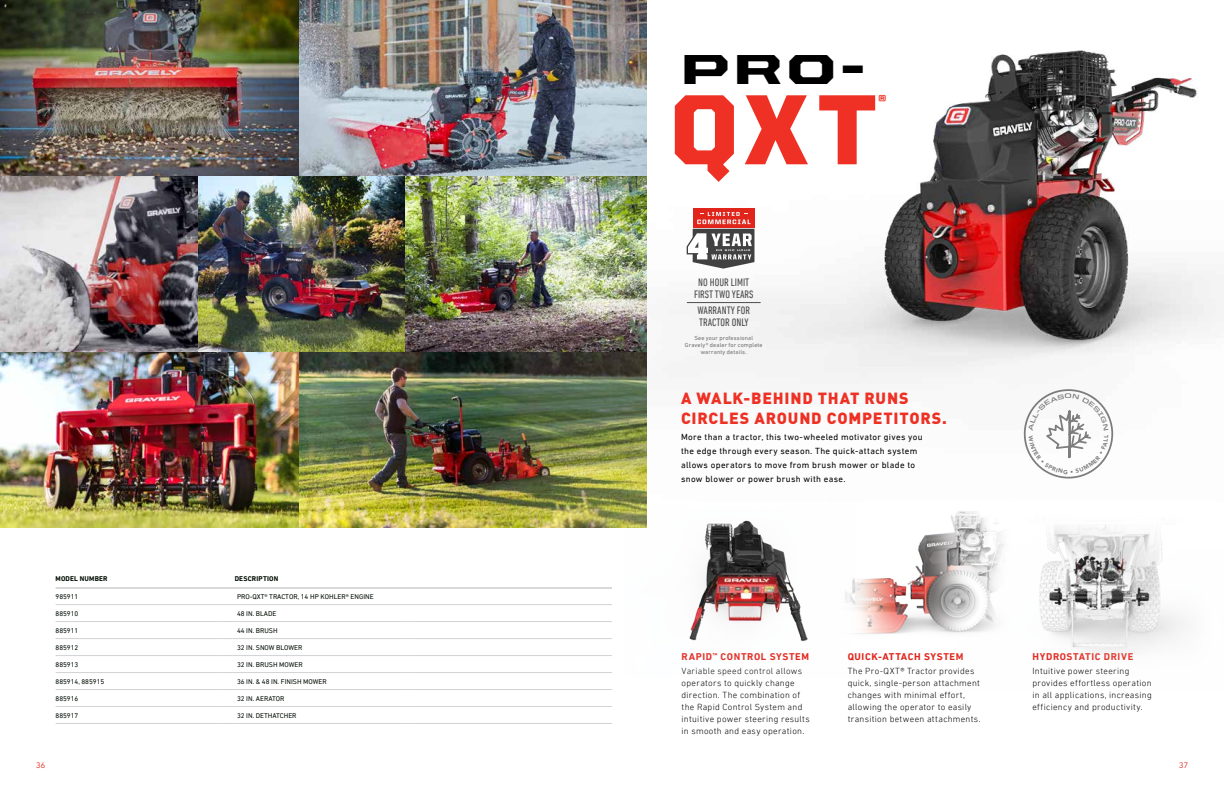
<style>
.page{position:relative;width:1224px;height:792px;background:#fff}
.page>*{position:absolute;margin:0;border:0;box-sizing:border-box;transform-origin:0 0}
.t1{font:900 100px "United Sans Reg";color:#ee3124}
.t2{font:900 42px "United Sans Ext";color:#000}
.t3{font:900 16px/20px "DIN";letter-spacing:.045em;color:#ee3124}
.t4{font:900 14.6px "United Sans Ext";color:#ee3124}
.t5{font:condensed 11px/12px "DIN Next LT Pro";color:#4d4d4f;text-align:center}
.t6{font:700 10px "DIN Next LT Pro";letter-spacing:.06em;color:#e1251b}
.t7{font:300 9px/12px "DIN Next LT Pro";letter-spacing:.03em;color:#000}
.t8{font:9px/14px "DIN Next LT Pro";letter-spacing:.04em;color:#000}
.t9{font:8px "Avenir LT Std";color:#e1251b}
.t10{font:7px "DIN Next LT Pro";color:#010c03}
.t11{font:700 7px "DIN Next LT Pro";letter-spacing:.025em;color:#010c03}
.t12{font:6px/7.2px "DIN Next LT Pro";letter-spacing:.02em;color:#6d6e71;text-align:center}
</style>
<div class="page">
<img style="left:0;top:352px;width:299px;height:176px">
<img style="left:0;top:0;width:612px;height:352px">
<img style="left:299px;top:352px;width:348px;height:176px">
<img style="left:854px;top:513px;width:103px;height:121px">
<img style="left:625px;top:505px;width:229px;height:137px">
<img style="left:957px;top:511px;width:229px;height:143px">
<hr style="left:56px;top:604px;width:165px;height:1px;background:#d1d3d4">
<svg style="left:221px;top:604px;width:12px;height:1px"></svg>
<hr style="left:233px;top:604px;width:168px;height:1px;background:#d1d3d4">
<svg style="left:401px;top:604px;width:12px;height:1px"></svg>
<hr style="left:413px;top:604px;width:199px;height:1px;background:#d1d3d4">
<hr style="left:56px;top:621px;width:165px;height:1px;background:#d1d3d4">
<svg style="left:221px;top:621px;width:12px;height:1px"></svg>
<hr style="left:233px;top:621px;width:168px;height:1px;background:#d1d3d4">
<svg style="left:401px;top:621px;width:12px;height:1px"></svg>
<hr style="left:413px;top:621px;width:199px;height:1px;background:#d1d3d4">
<hr style="left:56px;top:638px;width:165px;height:1px;background:#d1d3d4">
<svg style="left:221px;top:638px;width:12px;height:1px"></svg>
<hr style="left:233px;top:638px;width:168px;height:1px;background:#d1d3d4">
<svg style="left:401px;top:638px;width:12px;height:1px"></svg>
<hr style="left:413px;top:638px;width:199px;height:1px;background:#d1d3d4">
<hr style="left:56px;top:655px;width:165px;height:1px;background:#d1d3d4">
<svg style="left:221px;top:655px;width:12px;height:1px"></svg>
<hr style="left:233px;top:655px;width:168px;height:1px;background:#d1d3d4">
<svg style="left:401px;top:655px;width:12px;height:1px"></svg>
<hr style="left:413px;top:655px;width:199px;height:1px;background:#d1d3d4">
<hr style="left:56px;top:672px;width:165px;height:1px;background:#d1d3d4">
<svg style="left:221px;top:672px;width:12px;height:1px"></svg>
<hr style="left:233px;top:672px;width:168px;height:1px;background:#d1d3d4">
<svg style="left:401px;top:672px;width:12px;height:1px"></svg>
<hr style="left:413px;top:672px;width:199px;height:1px;background:#d1d3d4">
<hr style="left:56px;top:689px;width:165px;height:1px;background:#d1d3d4">
<svg style="left:221px;top:689px;width:12px;height:1px"></svg>
<hr style="left:233px;top:689px;width:168px;height:1px;background:#d1d3d4">
<svg style="left:401px;top:689px;width:12px;height:1px"></svg>
<hr style="left:413px;top:689px;width:199px;height:1px;background:#d1d3d4">
<hr style="left:56px;top:706px;width:165px;height:1px;background:#d1d3d4">
<svg style="left:221px;top:706px;width:12px;height:1px"></svg>
<hr style="left:233px;top:706px;width:168px;height:1px;background:#d1d3d4">
<svg style="left:401px;top:706px;width:12px;height:1px"></svg>
<hr style="left:413px;top:706px;width:199px;height:1px;background:#d1d3d4">
<hr style="left:56px;top:588px;width:165px;height:1px;background:#b1b4b6">
<svg style="left:221px;top:588px;width:12px;height:1px"></svg>
<hr style="left:233px;top:588px;width:168px;height:1px;background:#b1b4b6">
<svg style="left:401px;top:588px;width:12px;height:1px"></svg>
<hr style="left:413px;top:588px;width:199px;height:1px;background:#b1b4b6">
<hr style="left:56px;top:723px;width:165px;height:1px;background:#d1d3d4">
<svg style="left:221px;top:723px;width:12px;height:1px"></svg>
<hr style="left:233px;top:723px;width:168px;height:1px;background:#d1d3d4">
<svg style="left:401px;top:723px;width:12px;height:1px"></svg>
<hr style="left:413px;top:723px;width:199px;height:1px;background:#d1d3d4">
<img style="left:612px;top:0;width:612px;height:502px">
<div style="left:693px;top:208px;width:61px;height:20px;background:#e1251b"></div>
<svg style="left:687px;top:212px;width:67px;height:57px"></svg>
<hr style="left:687px;top:302px;width:74px;height:1px;background:#4d4d4f">
<svg style="left:1023px;top:388px;width:91px;height:91px"></svg>
<h2 class="t2" style="left:680px;top:44px;width:185px">PRO-</h2>
<h1 class="t1" style="left:670px;top:74px;width:208px">QXT</h1>
<h3 class="t4" style="left:878px;top:92px;width:9px">®</h3>
<p class="t11" style="left:56px;top:575px;width:54px">MODEL NUMBER</p>
<p class="t11" style="left:235px;top:575px;width:45px">DESCRIPTION</p>
<p class="t10" style="left:56px;top:593px;width:24px">985911</p>
<p class="t10" style="left:237px;top:592px;width:138px">PRO-QXT® TRACTOR, 14 HP KOHLER® ENGINE</p>
<p class="t10" style="left:56px;top:609px;width:24px">885910</p>
<p class="t10" style="left:237px;top:609px;width:41px">48 IN. BLADE</p>
<p class="t10" style="left:56px;top:626px;width:24px">885911</p>
<p class="t10" style="left:237px;top:626px;width:42px">44 IN. BRUSH</p>
<p class="t10" style="left:56px;top:643px;width:24px">885912</p>
<p class="t10" style="left:237px;top:643px;width:67px">32 IN. SNOW BLOWER</p>
<p class="t10" style="left:56px;top:660px;width:24px">885913</p>
<p class="t10" style="left:237px;top:660px;width:67px">32 IN. BRUSH MOWER</p>
<p class="t10" style="left:56px;top:677px;width:50px">885914, 885915</p>
<p class="t10" style="left:237px;top:677px;width:91px">36 IN. &amp; 48 IN. FINISH MOWER</p>
<p class="t10" style="left:56px;top:694px;width:24px">885916</p>
<p class="t10" style="left:237px;top:694px;width:49px">32 IN. AERATOR</p>
<p class="t10" style="left:56px;top:711px;width:24px">885917</p>
<p class="t10" style="left:237px;top:711px;width:61px">32 IN. DETHATCHER</p>
<p class="t5" style="left:694px;top:276px;width:61px">NO HOUR LIMIT<br>FIRST TWO YEARS</p>
<p class="t5" style="left:697px;top:304px;width:54px;text-align:left">WARRANTY FOR<br>TRACTOR ONLY</p>
<p class="t12" style="left:685px;top:334px;width:79px">See your professional<br>Gravely® dealer for complete warranty details.</p>
<h3 class="t3" style="left:681px;top:387px;width:267px">A WALK-BEHIND THAT RUNS<br>CIRCLES AROUND COMPETITORS.</h3>
<p class="t8" style="left:681px;top:430px;width:243px">More than a tractor, this two-wheeled motivator gives you the edge through every season. The quick-attach system allows operators to move from brush mower or blade to snow blower or power brush with ease.</p>
<p class="t6" style="left:682px;top:651px;width:129px">RAPID<sup>™</sup> CONTROL SYSTEM</p>
<p class="t7" style="left:682px;top:665px;width:130px">Variable speed control allows operators to quickly change direction. The combination of the Rapid Control System and intuitive power steering results in smooth and easy operation.</p>
<p class="t6" style="left:848px;top:651px;width:117px">QUICK-ATTACH SYSTEM</p>
<p class="t7" style="left:848px;top:665px;width:134px">The Pro-QXT® Tractor provides quick, single-person attachment changes with minimal effort, allowing the operator to easily transition between attachments.</p>
<p class="t6" style="left:1033px;top:651px;width:102px">HYDROSTATIC DRIVE</p>
<p class="t7" style="left:1033px;top:665px;width:121px">Intuitive power steering provides effortless operation in all applications, increasing efficiency and productivity.</p>
<p class="t9" style="left:36px;top:761px;width:10px">36</p>
<p class="t9" style="left:1179px;top:761px;width:10px">37</p>
</div>
